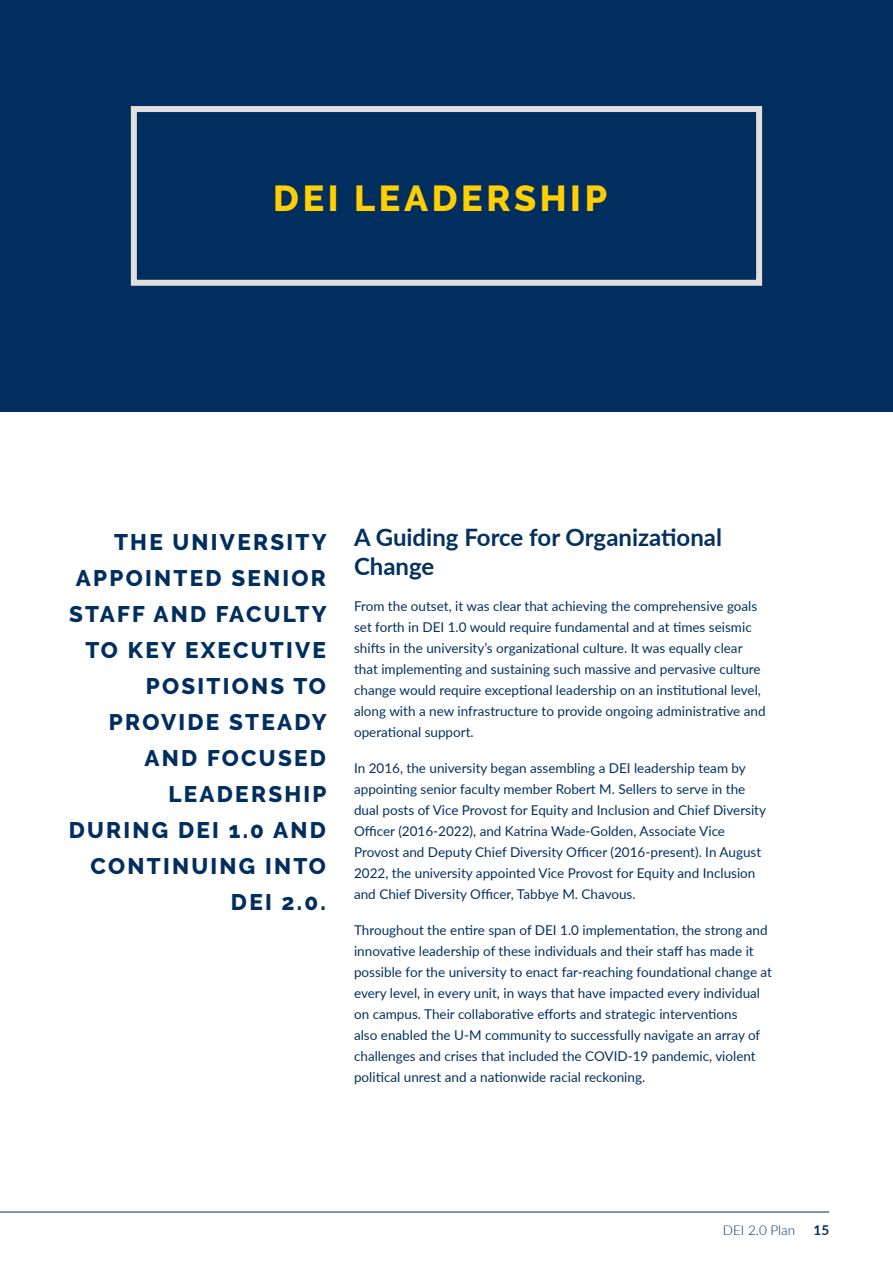
<style>
.page{position:relative;width:893px;height:1263px;background:#fff}
.page>*{position:absolute;margin:0;border:0;box-sizing:border-box;transform-origin:0 0}
.t1{font:800 36px "Raleway";letter-spacing:.1em;color:#ffcf01}
.t2{font:700 24px/28.8px "Lato";color:#002e5e}
.t3{font:800 22.5px/36px "Raleway";letter-spacing:.1em;color:#002e5e;text-align:right}
.t4{font:13.5px/21px "Lato";color:#002e5e}
.t5{font:300 13.5px "Lato";color:#002e5e}
.t6{font:700 13.5px "Lato";color:#002e5e}
</style>
<div class="page">
<div style="left:0;top:0;width:893px;height:411px;background:#002e5e"></div>
<div style="left:131px;top:106px;width:631px;height:180px;border:6px solid #e2e0df"></div>
<hr style="left:0;top:1212px;width:829px;height:1px;background:#002e5e">
<h1 class="t1" style="left:273px;top:178px;width:335px">DEI LEADERSHIP</h1>
<h3 class="t3" style="left:69px;top:524px;width:259px">THE UNIVERSITY<br>APPOINTED SENIOR<br>STAFF AND FACULTY<br>TO KEY EXECUTIVE<br>POSITIONS TO<br>PROVIDE STEADY<br>AND FOCUSED<br>LEADERSHIP<br>DURING DEI 1.0 AND<br>CONTINUING INTO<br>DEI 2.0.</h3>
<h2 class="t2" style="left:354px;top:522px;width:369px">A Guiding Force for Organizational<br>Change</h2>
<p class="t4" style="left:354px;top:595px;width:413px">From the outset, it was clear that achieving the comprehensive goals set forth in DEI 1.0 would require fundamental and at times seismic shifts in the university’s organizational culture. It was equally clear that implementing and sustaining such massive and pervasive culture change would require exceptional leadership on an institutional level, along with a new infrastructure to provide ongoing administrative and operational support.</p>
<p class="t4" style="left:354px;top:757px;width:413px">In 2016, the university began assembling a DEI leadership team by appointing senior faculty member Robert M. Sellers to serve in the dual posts of Vice Provost for Equity and Inclusion and Chief Diversity Officer (2016-2022), and Katrina Wade-Golden, Associate Vice Provost and Deputy Chief Diversity Officer (2016-present). In August 2022, the university appointed Vice Provost for Equity and Inclusion and Chief Diversity Officer, Tabbye M. Chavous.</p>
<p class="t4" style="left:354px;top:919px;width:419px">Throughout the entire span of DEI 1.0 implementation, the strong and innovative leadership of these individuals and their staff has made it possible for the university to enact far-reaching foundational change at every level, in every unit, in ways that have impacted every individual on campus. Their collaborative efforts and strategic interventions<br>also enabled the U-M community to successfully navigate an array of challenges and crises that included the COVID-19 pandemic, violent political unrest and a nationwide racial reckoning.</p>
<p class="t5" style="left:723px;top:1220px;width:74px">DEI 2.0 Plan</p>
<p class="t6" style="left:813px;top:1220px;width:17px">15</p>
</div>
